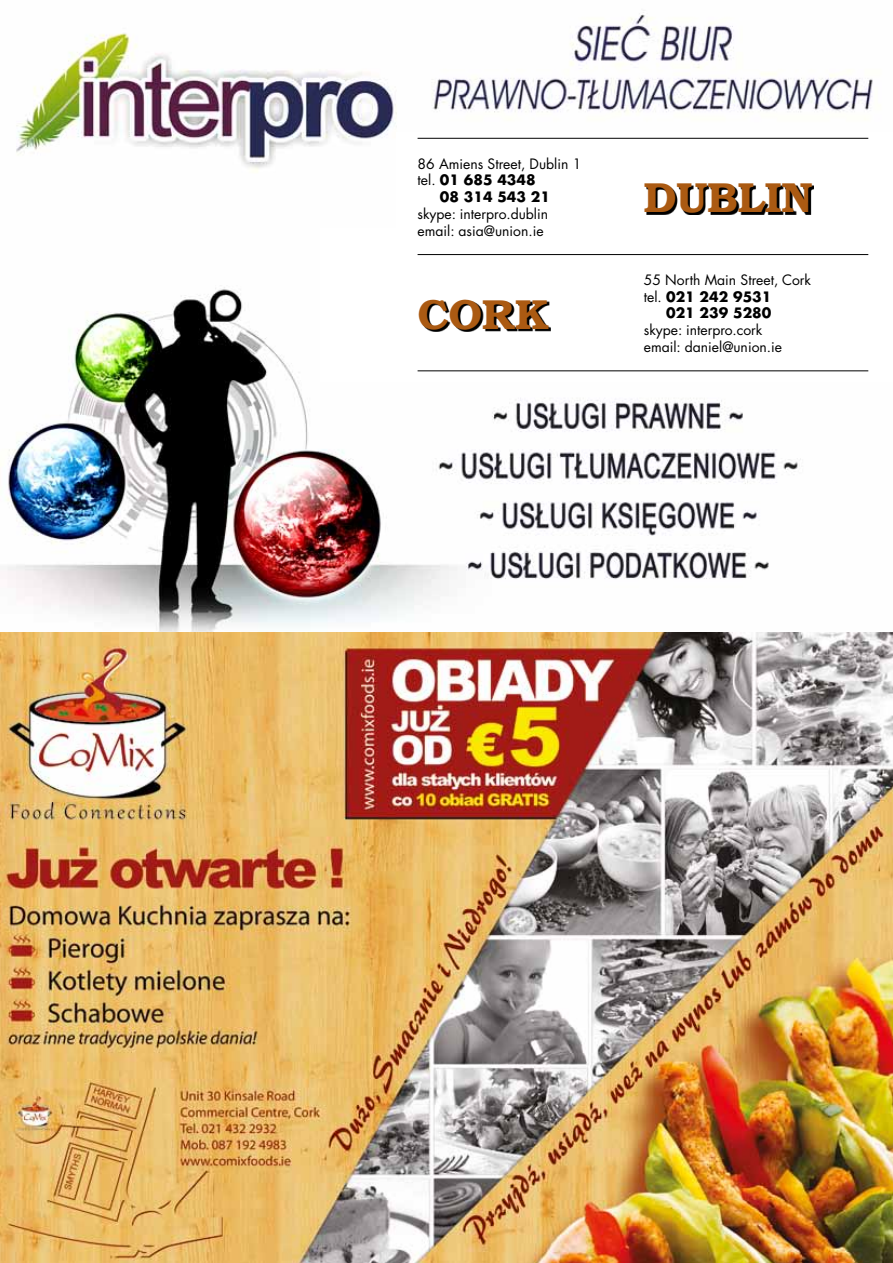
<style>
.page{position:relative;width:893px;height:1263px;background:#fff}
.page>*{position:absolute;margin:0;border:0;box-sizing:border-box;transform-origin:0 0}
.t1{font:700 42px "Brooklyn";color:#ab5a12}
.t2{font:13.95px/16.8px "Futura LT Pro";color:#000}
.t3{font:700 13.95px "Futura LT Pro";color:#000}
.s1{font-weight:400}
</style>
<div class="page">
<img style="left:0;top:13px;width:893px;height:1250px">
<div style="left:396px;top:132px;width:497px;height:106px;background:#fff"></div>
<div style="left:321px;top:228px;width:572px;height:154px;background:#fff"></div>
<svg style="left:647px;top:186px;width:167px;height:29px"></svg>
<svg style="left:421px;top:301px;width:130px;height:31px"></svg>
<hr style="left:418px;top:138px;width:450px;height:1px;background:#000">
<hr style="left:418px;top:371px;width:450px;height:1px;background:#000">
<hr style="left:418px;top:254px;width:450px;height:1px;background:#000">
<p class="t2" style="left:418px;top:155px;width:165px">86 Amiens Street, Dublin 1</p>
<p class="t3" style="left:418px;top:169px;width:120px"><span class="s1">tel.</span> 01 685 4348</p>
<p class="t3" style="left:440px;top:186px;width:112px">08 314 543 21</p>
<p class="t2" style="left:418px;top:205px;width:132px">skype: interpro.dublin email: asia@union.ie</p>
<h1 class="t1" style="left:418px;top:289px;width:133px">CORK</h1>
<h1 class="t1" style="left:644px;top:173px;width:170px">DUBLIN</h1>
<p class="t2" style="left:644px;top:271px;width:169px">55 North Main Street, Cork</p>
<p class="t3" style="left:644px;top:286px;width:129px"><span class="s1">tel.</span> 021 242 9531</p>
<p class="t3" style="left:666px;top:302px;width:107px">021 239 5280</p>
<p class="t2" style="left:644px;top:321px;width:140px">skype: interpro.cork email: daniel@union.ie</p>
</div>
